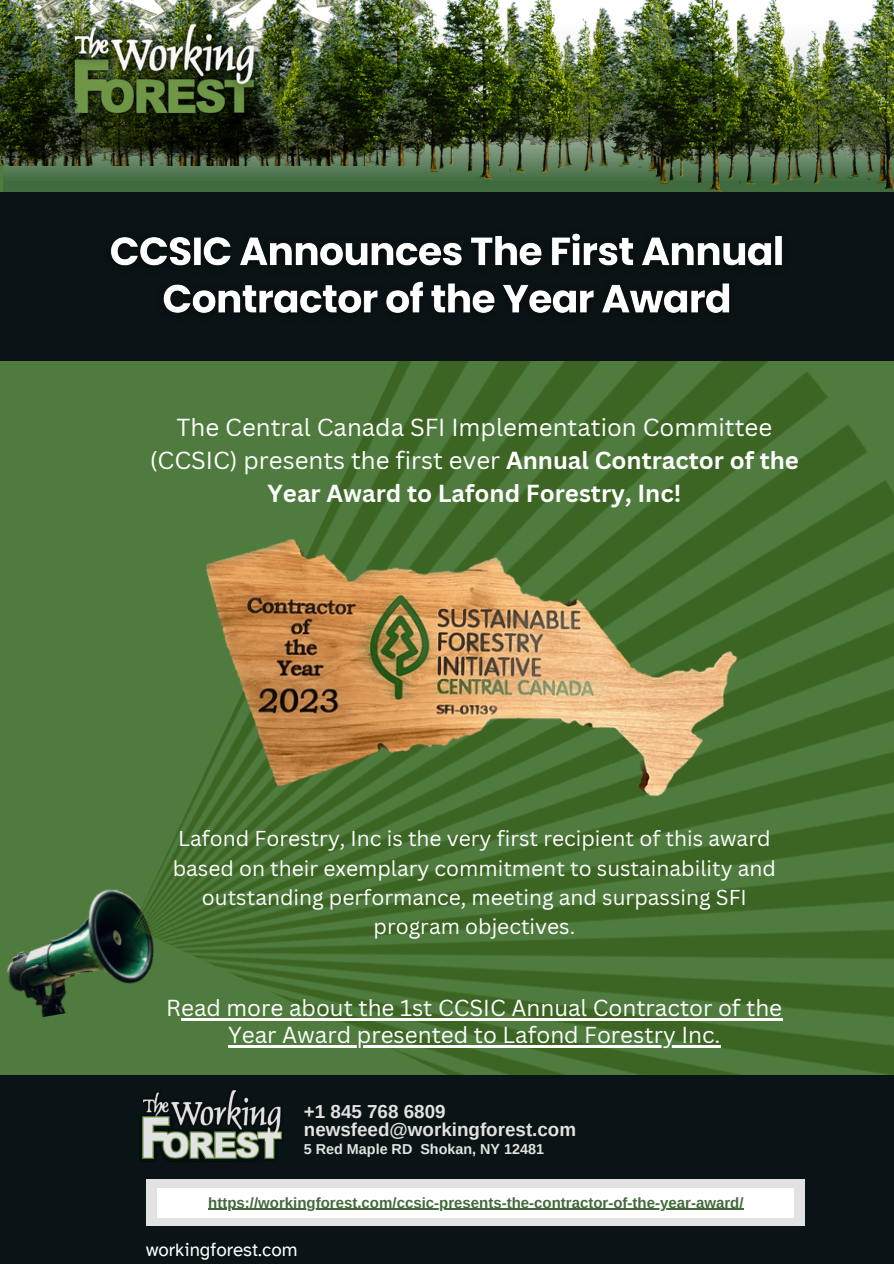
<style>
.page{position:relative;width:894px;height:1264px;background:#fff}
.page>*{position:absolute;margin:0;border:0;box-sizing:border-box;transform-origin:0 0}
.t1{font:24px/32.7px "Canva Sans";color:#fff;text-align:center}
.t2{font:22.5px "Canva Sans";color:#fff}
.t3{font:21px/29.2px "Canva Sans";color:#fff;text-align:center}
.t4{font:700 18.75px/18px "Arimo";color:#e1e2e1}
.t5{font:18.75px "Atkinson Hyperlegible";color:#fff}
.t6{font:700 15px "Arimo";color:#43693d}
.t7{font:700 14.4px "Arimo";color:#e1e2e1}
.s1{font-weight:700}
</style>
<div class="page">
<div style="left:0;top:0;width:893px;height:1263px;background:#4f7c3e"></div>
<img style="left:7px;top:889px;width:125px;height:128px">
<img style="left:132px;top:361px;width:761px;height:714px">
<svg style="left:4px;top:165px;width:581px;height:27px;fill:#416c3f"></svg>
<div style="left:0;top:1075px;width:893px;height:188px;background:#0a1316"></div>
<img style="left:142px;top:1090px;width:140px;height:70px">
<svg style="left:265px;top:1135px;width:7px;height:5px"></svg>
<div style="left:146px;top:1179px;width:658px;height:46px;background:#e1e2e1"></div>
<div style="left:157px;top:1187px;width:636px;height:29px;background:#fff"></div>
<img style="left:0;top:0;width:356px;height:165px">
<img style="left:206px;top:488px;width:536px;height:358px">
<img style="left:356px;top:0;width:229px;height:180px">
<img style="left:585px;top:0;width:308px;height:192px">
<div style="left:0;top:192px;width:893px;height:169px;background:#0a1316"></div>
<img style="left:110px;top:233px;width:672px;height:80px">
<hr style="left:208px;top:1208px;width:535px;height:1px;background:#43693d">
<hr style="left:181px;top:1018px;width:601px;height:2px;background:#fff">
<hr style="left:228px;top:1045px;width:492px;height:2px;background:#fff">
<p class="t1" style="left:150px;top:411px;width:650px">The Central Canada SFI Implementation Committee (CCSIC) presents the first ever <span class="s1">Annual Contractor of the<br>Year Award to Lafond Forestry, Inc!</span></p>
<p class="t3" style="left:173px;top:823px;width:604px">Lafond Forestry, Inc is the very first recipient of this award based on their exemplary commitment to sustainability and outstanding performance, meeting and surpassing SFI program objectives.</p>
<h4 class="t2" style="left:166px;top:991px;width:617px">Read more about the 1st CCSIC Annual Contractor of the</h4>
<p class="t2" style="left:228px;top:1018px;width:494px">Year Award presented to Lafond Forestry Inc.</p>
<p class="t4" style="left:304px;top:1102px;width:274px">+1 845 768 6809 newsfeed@workingforest.com</p>
<h3 class="t7" style="left:304px;top:1141px;width:241px">5 Red Maple RD Shokan, NY 12481</h3>
<h2 class="t6" style="left:208px;top:1193px;width:536px">https://workingforest.com/ccsic-presents-the-contractor-of-the-year-award/</h2>
<h2 class="t5" style="left:146px;top:1238px;width:153px">workingforest.com</h2>
</div>
